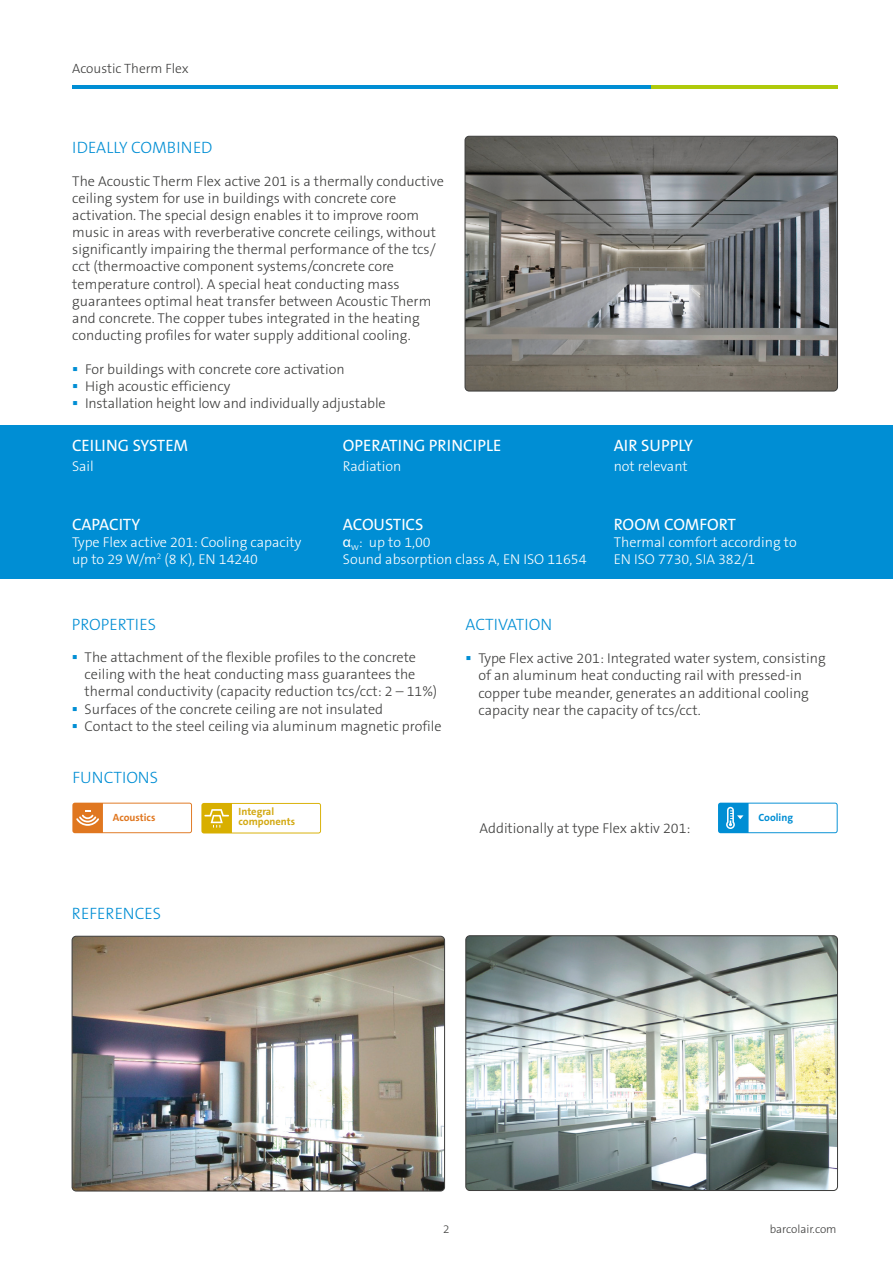
<style>
.page{position:relative;width:893px;height:1263px;background:#fff}
.page>*{position:absolute;margin:0;border:0;box-sizing:border-box;transform-origin:0 0}
.t1{font:16.5px "The Sans B W5 Plain";color:#fff}
.t2{font:300 16.5px "The Sans B W3";color:#008ed4}
.t3{font:300 14.25px/17.1px "The Sans B W3";color:#3d3d3c}
.t4{font:300 14.25px/17.1px "The Sans B W3";color:#fff}
.t5{font:300 13.5px "The Sans B W3";color:#3d3d3c}
.t6{font:300 11.7px "The Sans B W3";color:#3d3d3c}
.t7{font:700 10.5px/10.5px "The Sans C5";color:#d3a912}
.t8{font:700 10.5px "The Sans C5";color:#e07720}
.t9{font:700 10.5px "The Sans C5";color:#008ed4}
.s1{font-family:"Arial";font-weight:400}
</style>
<div class="page">
<hr style="left:72px;top:85px;width:579px;height:4px;background:#008ed4">
<hr style="left:652px;top:85px;width:186px;height:4px;background:#afca0b">
<div style="left:0;top:425px;width:893px;height:153px;background:#008ed4"></div>
<img style="left:466px;top:936px;width:370px;height:254px">
<div style="left:466px;top:935px;width:372px;height:256px;border:1px solid #3d3d3c;border-radius:4px"></div>
<img style="left:465px;top:136px;width:372px;height:255px">
<div style="left:465px;top:136px;width:373px;height:255px;border:1px solid #3d3d3c;border-radius:4px"></div>
<img style="left:72px;top:936px;width:373px;height:255px">
<div style="left:72px;top:936px;width:373px;height:255px;border:1px solid #3d3d3c;border-radius:4px"></div>
<svg style="left:718px;top:803px;width:120px;height:30px"></svg>
<svg style="left:72px;top:803px;width:120px;height:30px"></svg>
<svg style="left:201px;top:803px;width:120px;height:30px"></svg>
<div style="left:239px;top:807px;width:71px;height:19px;background:#fff"></div>
<p class="t5" style="left:72px;top:59px;width:118px">Acoustic Therm Flex</p>
<p class="t2" style="left:72px;top:136px;width:142px">IDEALLY COMBINED</p>
<p class="t3" style="left:72px;top:173px;width:373px">The Acoustic Therm Flex active 201 is a thermally conductive ceiling system for use in buildings with concrete core activation. The special design enables it to improve room music in areas with reverberative concrete ceilings, without significantly impairing the thermal performance of the tcs/ cct (thermoactive component systems/concrete core temperature control). A special heat conducting mass guarantees optimal heat transfer between Acoustic Therm and concrete. The copper tubes integrated in the heating conducting profiles for water supply additional cooling.</p>
<p class="t3" style="left:85px;top:361px;width:302px">For buildings with concrete core activation<br>High acoustic efficiency<br>Installation height low and individually adjustable</p>
<p class="t1" style="left:72px;top:434px;width:118px">CEILING SYSTEM</p>
<p class="t4" style="left:72px;top:457px;width:23px">Sail</p>
<p class="t1" style="left:72px;top:514px;width:70px">CAPACITY</p>
<p class="t4" style="left:72px;top:534px;width:231px">Type Flex active 201: Cooling capacity up to 29 W/m<sup>2</sup> (8 K), EN 14240</p>
<p class="t1" style="left:343px;top:434px;width:160px">OPERATING PRINCIPLE</p>
<p class="t4" style="left:343px;top:457px;width:60px">Radiation</p>
<p class="t1" style="left:343px;top:514px;width:82px">ACOUSTICS</p>
<p class="t4" style="left:343px;top:534px;width:245px"><span class="s1">α</span><sub>w</sub>: up to 1,00<br>Sound absorption class A, EN ISO 11654</p>
<p class="t1" style="left:614px;top:434px;width:81px">AIR SUPPLY</p>
<p class="t4" style="left:614px;top:457px;width:75px">not relevant</p>
<p class="t1" style="left:614px;top:514px;width:124px">ROOM COMFORT</p>
<p class="t4" style="left:614px;top:534px;width:185px">Thermal comfort according to<br>EN ISO 7730, SIA 382/1</p>
<p class="t2" style="left:72px;top:614px;width:86px">PROPERTIES</p>
<p class="t3" style="left:85px;top:649px;width:359px">The attachment of the flexible profiles to the concrete ceiling with the heat conducting mass guarantees the thermal conductivity (capacity reduction tcs/cct: 2 – 11%)<br>Surfaces of the concrete ceiling are not insulated<br>Contact to the steel ceiling via aluminum magnetic profile</p>
<p class="t2" style="left:72px;top:767px;width:87px">FUNCTIONS</p>
<p class="t8" style="left:113px;top:810px;width:44px">Acoustics</p>
<p class="t7" style="left:239px;top:806px;width:58px">Integral components</p>
<p class="t2" style="left:466px;top:614px;width:88px">ACTIVATION</p>
<p class="t3" style="left:478px;top:650px;width:349px">Type Flex active 201: Integrated water system, consisting of an aluminum heat conducting rail with pressed-in copper tube meander, generates an additional cooling capacity near the capacity of tcs/cct.</p>
<p class="t3" style="left:479px;top:819px;width:213px">Additionally at type Flex aktiv 201:</p>
<p class="t9" style="left:758px;top:811px;width:36px">Cooling</p>
<p class="t2" style="left:72px;top:902px;width:91px">REFERENCES</p>
<p class="t6" style="left:443px;top:1222px;width:8px">2</p>
<p class="t6" style="left:770px;top:1222px;width:68px">barcolair.com</p>
</div>
